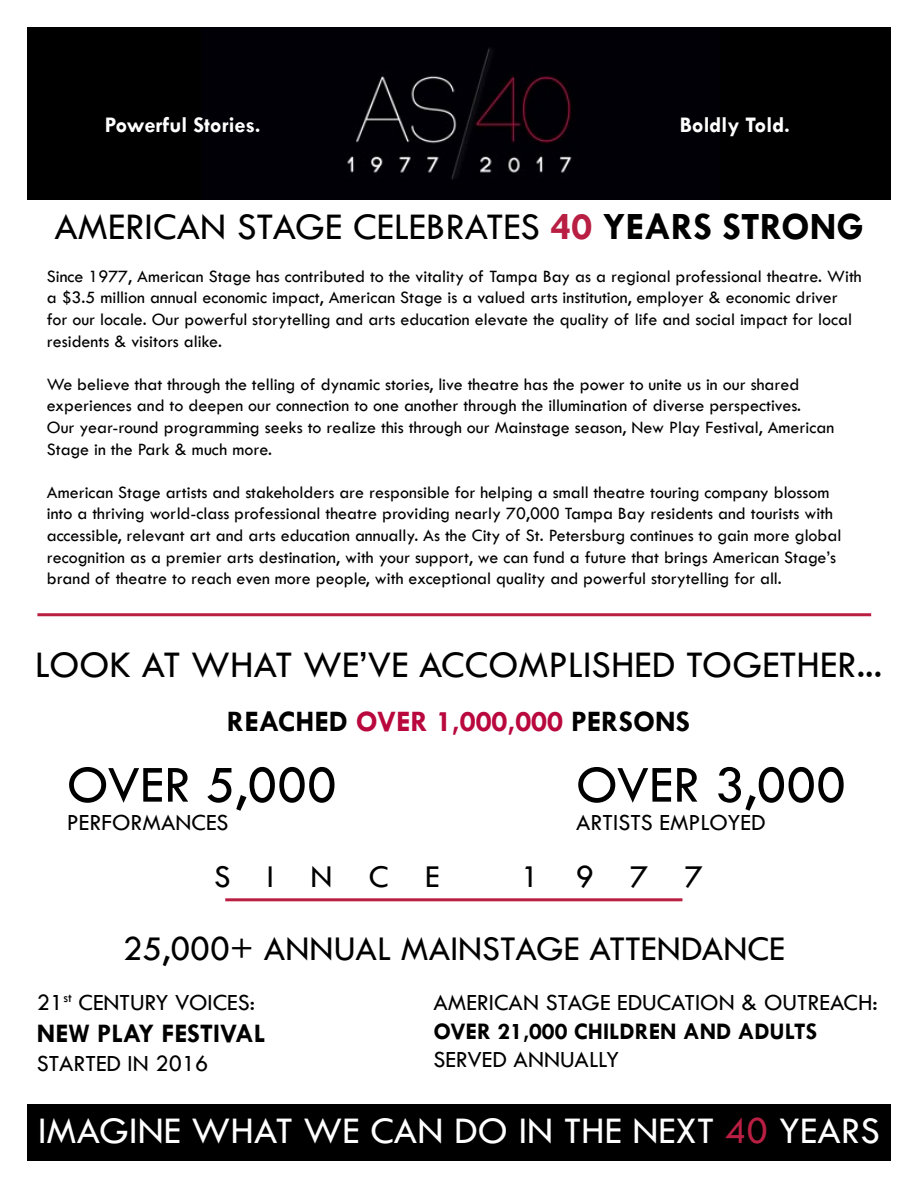
<style>
.page{position:relative;width:918px;height:1188px;background:#fff}
.page>*{position:absolute;margin:0;border:0;box-sizing:border-box;transform-origin:0 0}
.t1{font:54px "Tw Cen";color:#000}
.t2{font:39px "Tw Cen";color:#000}
.t3{font:39px "Tw Cen";color:#fff}
.t4{font:36px "Tw Cen";color:#000}
.t5{font:33px "Tw Cen";letter-spacing:1.1em;color:#000}
.t6{font:700 30px "Tw Cen";color:#000}
.t7{font:700 27px "Tw Cen";color:#000}
.t8{font:24px "Tw Cen";color:#000}
.t9{font:700 24px "Tw Cen";color:#000}
.t10{font:700 22.5px "Tw Cen";color:#fff}
.t11{font:18px/21.6px "Tw Cen";color:#000}
.s1{font-weight:700;color:#b81f43}
.s2{font-weight:700}
.s3{color:#b9083e}
.s4{color:#b81f42}
</style>
<div class="page">
<div style="left:27px;top:27px;width:864px;height:173px;background:#000"></div>
<img style="left:346px;top:47px;width:232px;height:133px">
<hr style="left:37px;top:613px;width:834px;height:3px;background:#ba1e41">
<hr style="left:225px;top:898px;width:457px;height:3px;background:#b81f42">
<div style="left:27px;top:1105px;width:864px;height:56px;background:#000"></div>
<p class="t10" style="left:105px;top:111px;width:157px">Powerful Stories.</p>
<p class="t10" style="left:680px;top:111px;width:112px">Boldly Told.</p>
<h2 class="t2" style="left:54px;top:203px;width:811px">AMERICAN STAGE CELEBRATES <span class="s1">40</span> <span class="s2">YEARS STRONG</span></h2>
<p class="t11" style="left:47px;top:265px;width:817px">Since 1977, American Stage has contributed to the vitality of Tampa Bay as a regional professional theatre. With a $3.5 million annual economic impact, American Stage is a valued arts institution, employer &amp; economic driver for our locale. Our powerful storytelling and arts education elevate the quality of life and social impact for local residents &amp; visitors alike.</p>
<p class="t11" style="left:47px;top:373px;width:789px">We believe that through the telling of dynamic stories, live theatre has the power to unite us in our shared experiences and to deepen our connection to one another through the illumination of diverse perspectives.<br>Our year-round programming seeks to realize this through our Mainstage season, New Play Festival, American Stage in the Park &amp; much more.</p>
<p class="t11" style="left:47px;top:481px;width:796px">American Stage artists and stakeholders are responsible for helping a small theatre touring company blossom into a thriving world-class professional theatre providing nearly 70,000 Tampa Bay residents and tourists with accessible, relevant art and arts education annually. As the City of St. Petersburg continues to gain more global recognition as a premier arts destination, with your support, we can fund a future that brings American Stage’s brand of theatre to reach even more people, with exceptional quality and powerful storytelling for all.</p>
<h2 class="t2" style="left:35px;top:641px;width:849px">LOOK AT WHAT WE’VE ACCOMPLISHED TOGETHER...</h2>
<h3 class="t6" style="left:227px;top:703px;width:465px">REACHED <span class="s3">OVER 1,000,000</span> PERSONS</h3>
<h1 class="t1" style="left:67px;top:752px;width:271px">OVER 5,000</h1>
<h3 class="t8" style="left:67px;top:808px;width:163px">PERFORMANCES</h3>
<h1 class="t1" style="left:576px;top:752px;width:271px">OVER 3,000</h1>
<h3 class="t8" style="left:576px;top:808px;width:191px">ARTISTS EMPLOYED</h3>
<h3 class="t5" style="left:214px;top:856px;width:227px">SINCE</h3>
<h3 class="t5" style="left:521px;top:856px;width:183px">1977</h3>
<h3 class="t4" style="left:123px;top:927px;width:664px">25,000+ ANNUAL MAINSTAGE ATTENDANCE</h3>
<h3 class="t8" style="left:433px;top:988px;width:446px">AMERICAN STAGE EDUCATION &amp; OUTREACH:</h3>
<h3 class="t9" style="left:433px;top:1017px;width:385px">OVER 21,000 CHILDREN AND ADULTS</h3>
<h3 class="t8" style="left:433px;top:1045px;width:188px">SERVED ANNUALLY</h3>
<h3 class="t8" style="left:37px;top:988px;width:220px">21<sup>st</sup> CENTURY VOICES:</h3>
<h3 class="t7" style="left:37px;top:1017px;width:230px">NEW PLAY FESTIVAL</h3>
<h3 class="t8" style="left:37px;top:1049px;width:173px">STARTED IN 2016</h3>
<h2 class="t3" style="left:38px;top:1107px;width:843px">IMAGINE WHAT WE CAN DO IN THE NEXT <span class="s4">40</span> YEARS</h2>
</div>
